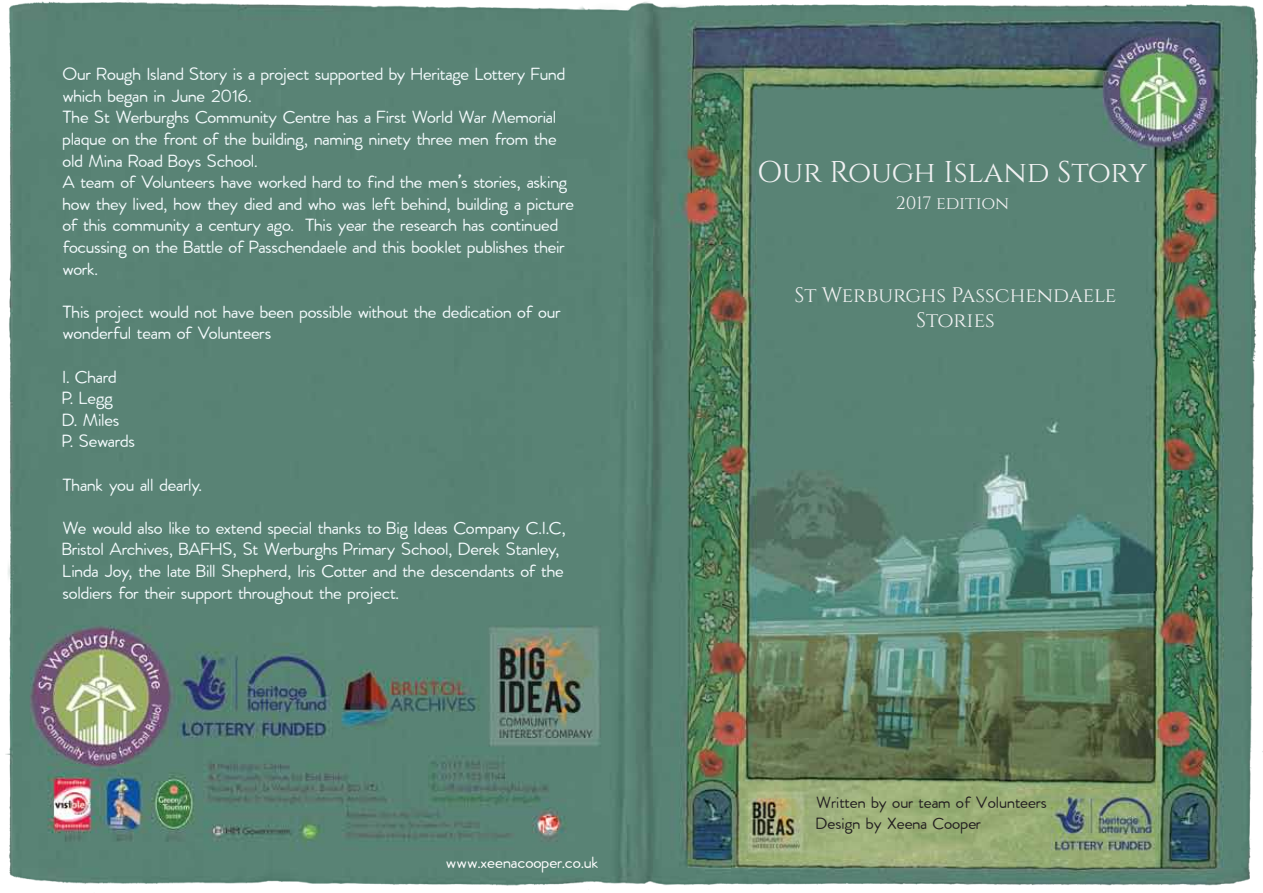
<style>
.page{position:relative;width:1263px;height:893px;background:#fff}
.page>*{position:absolute;margin:0;border:0;box-sizing:border-box;transform-origin:0 0}
.t1{font:30px "Cinzel";color:#f1f1f2}
.t2{font:21px/25.2px "Cinzel";color:#f1f1f2;text-align:center}
.t3{font:19.5px/21.6px "Febrero";letter-spacing:-.01em;color:#f4fbfd}
.t4{font:18px/21.6px "Febrero";color:#231f20}
.t5{font:18px "Febrero";color:#fff}
.t6{font:18px "Cinzel";color:#f1f1f2}
.s1{font-family:"Montserrat"}
</style>
<div class="page">
<img style="left:5px;top:1px;width:1258px;height:885px">
<p class="t3" style="left:62px;top:64px;width:513px">Our Rough Island Story is a project supported by Heritage Lottery Fund which began in June 2016.<br>The St Werburghs Community Centre has a First World War Memorial plaque on the front of the building, naming ninety three men from the old Mina Road Boys School.<br>A team of Volunteers have worked hard to find the men<span class="s1">’</span>s stories, asking how they lived, how they died and who was left behind, building a picture of this community a century ago. This year the research has continued focussing on the Battle of Passchendaele and this booklet publishes their work.</p>
<p class="t3" style="left:62px;top:302px;width:500px">This project would not have been possible without the dedication of our wonderful team of Volunteers</p>
<p class="t3" style="left:62px;top:367px;width:74px">I. Chard<br>P. Legg<br>D. Miles<br>P. Sewards</p>
<p class="t3" style="left:62px;top:475px;width:141px">Thank you all dearly.</p>
<p class="t3" style="left:62px;top:518px;width:505px">We would also like to extend special thanks to Big Ideas Company C.I.C, Bristol Archives, BAFHS, St Werburghs Primary School, Derek Stanley, Linda Joy, the late Bill Shepherd, Iris Cotter and the descendants of the soldiers for their support throughout the project.</p>
<p class="t5" style="left:446px;top:853px;width:155px">www.xeenacooper.co.uk</p>
<h1 class="t1" style="left:757px;top:155px;width:392px">Our Rough Island Story</h1>
<p class="t6" style="left:896px;top:192px;width:115px">2017 edition</p>
<p class="t2" style="left:794px;top:283px;width:323px">St Werburghs Passchendaele<br>Stories</p>
<p class="t4" style="left:816px;top:792px;width:232px">Written by our team of Volunteers<br>Design by Xeena Cooper</p>
</div>
